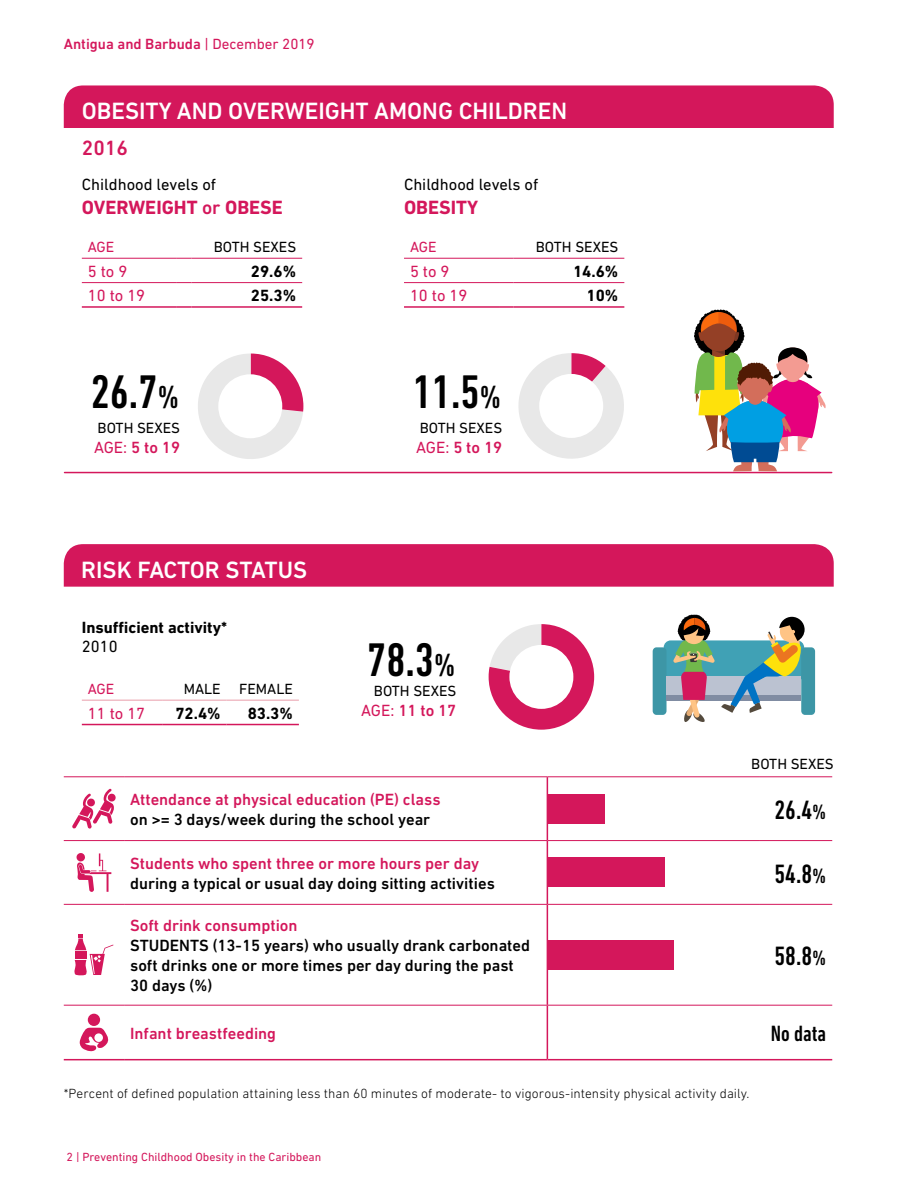
<style>
.page{position:relative;width:918px;height:1188px;background:#fff}
.page>*{position:absolute;margin:0;border:0;box-sizing:border-box;transform-origin:0 0}
.t1{font:500 condensed 48px "DIN Next LT Pro";color:#000}
.t2{font:500 condensed 27px "DIN Next LT Pro";color:#000}
.t3{font:500 24px "DIN Next LT Pro";color:#fff}
.t4{font:500 condensed 22.5px "DIN Next LT Pro";color:#000}
.t5{font:500 21px "DIN Next LT Pro";color:#d4175b}
.t6{font:700 19.5px "DIN Next LT Pro";color:#d4175b}
.t7{font:500 16.5px/19.8px "DIN Next LT Pro";color:#000}
.t8{font:500 16.5px "DIN Next LT Pro";color:#d4175b}
.t9{font:700 16.5px "DIN Next LT Pro";color:#000}
.t10{font:16.5px "DIN Next LT Pro";color:#000}
.t11{font:16.5px "DIN Next LT Pro";color:#d4175b}
.t12{font:15px "DIN Next LT Pro";color:#000}
.t13{font:500 15px "DIN Next LT Pro";color:#d4175b}
.t14{font:15px "DIN Next LT Pro";letter-spacing:-.01em;color:#d4175b}
.t15{font:300 13.5px "DIN Next LT Pro";letter-spacing:.005em;color:#000}
.t16{font:12px "DIN Next LT Pro";color:#d4175b}
.s1{font-weight:400}
.s2{font-weight:500}
.s3{font-size:32.4px}
.s4{font-size:21px}
</style>
<div class="page">
<div style="left:64px;top:544px;width:770px;height:43px;background:#d4175b"></div>
<div style="left:64px;top:85px;width:770px;height:43px;background:#d4175b"></div>
<div style="left:664px;top:640px;width:140px;height:41px;background:#40a1b5;border-radius:7px"></div>
<div style="left:801px;top:647px;width:14px;height:68px;background:#3d96a6;border-radius:4px"></div>
<div style="left:653px;top:647px;width:14px;height:68px;background:#3d96a6;border-radius:4px"></div>
<div style="left:667px;top:677px;width:134px;height:24px;background:#bbc2d1"></div>
<div style="left:667px;top:696px;width:134px;height:5px;background:#808ca2"></div>
<hr style="left:64px;top:776px;width:60px;height:1px;background:#d4175b">
<hr style="left:124px;top:776px;width:423px;height:1px;background:#d4175b">
<hr style="left:547px;top:776px;width:213px;height:1px;background:#d4175b">
<hr style="left:760px;top:776px;width:72px;height:1px;background:#d4175b">
<hr style="left:547px;top:777px;width:1px;height:63px;background:#d4175b">
<hr style="left:547px;top:841px;width:1px;height:63px;background:#d4175b">
<hr style="left:547px;top:905px;width:1px;height:100px;background:#d4175b">
<hr style="left:64px;top:840px;width:60px;height:1px;background:#d4175b">
<hr style="left:124px;top:840px;width:423px;height:1px;background:#d4175b">
<hr style="left:547px;top:840px;width:213px;height:1px;background:#d4175b">
<hr style="left:760px;top:840px;width:72px;height:1px;background:#d4175b">
<hr style="left:64px;top:904px;width:60px;height:1px;background:#d4175b">
<hr style="left:124px;top:904px;width:423px;height:1px;background:#d4175b">
<hr style="left:547px;top:904px;width:213px;height:1px;background:#d4175b">
<hr style="left:760px;top:904px;width:72px;height:1px;background:#d4175b">
<hr style="left:64px;top:1005px;width:60px;height:1px;background:#d4175b">
<hr style="left:124px;top:1005px;width:423px;height:1px;background:#d4175b">
<hr style="left:547px;top:1005px;width:213px;height:1px;background:#d4175b">
<hr style="left:760px;top:1005px;width:72px;height:1px;background:#d4175b">
<hr style="left:547px;top:1006px;width:1px;height:53px;background:#d4175b">
<hr style="left:64px;top:1059px;width:60px;height:1px;background:#d4175b">
<hr style="left:124px;top:1059px;width:423px;height:1px;background:#d4175b">
<hr style="left:547px;top:1059px;width:213px;height:1px;background:#d4175b">
<hr style="left:760px;top:1059px;width:72px;height:1px;background:#d4175b">
<svg style="left:72px;top:789px;width:44px;height:40px"></svg>
<div style="left:548px;top:794px;width:56px;height:30px;background:#d4175b"></div>
<svg style="left:76px;top:853px;width:35px;height:39px"></svg>
<div style="left:548px;top:858px;width:117px;height:29px;background:#d4175b"></div>
<svg style="left:74px;top:934px;width:39px;height:42px"></svg>
<div style="left:75px;top:951px;width:11px;height:8px;background:#d4175b"></div>
<div style="left:548px;top:940px;width:125px;height:30px;background:#d4175b"></div>
<div style="left:88px;top:1014px;width:12px;height:12px;background:#d4175b;border-radius:50%"></div>
<svg style="left:80px;top:1028px;width:29px;height:23px"></svg>
<hr style="left:82px;top:700px;width:81px;height:1px;background:#e99ca9">
<hr style="left:163px;top:700px;width:64px;height:1px;background:#e99ca9">
<hr style="left:227px;top:700px;width:72px;height:1px;background:#e99ca9">
<hr style="left:82px;top:724px;width:81px;height:1px;background:#d4175b">
<hr style="left:163px;top:724px;width:64px;height:1px;background:#d4175b">
<hr style="left:227px;top:724px;width:72px;height:1px;background:#d4175b">
<svg style="left:489px;top:624px;width:105px;height:106px"></svg>
<div style="left:509px;top:645px;width:64px;height:64px;background:#fff;border-radius:50%"></div>
<svg style="left:721px;top:617px;width:84px;height:96px"></svg>
<svg style="left:673px;top:615px;width:42px;height:107px"></svg>
<svg style="left:198px;top:354px;width:105px;height:105px"></svg>
<svg style="left:518px;top:353px;width:106px;height:106px"></svg>
<div style="left:218px;top:374px;width:64px;height:64px;background:#fff;border-radius:50%"></div>
<div style="left:539px;top:374px;width:64px;height:64px;background:#fff;border-radius:50%"></div>
<hr style="left:82px;top:258px;width:95px;height:1px;background:#d4175b">
<hr style="left:192px;top:258px;width:110px;height:1px;background:#d4175b">
<hr style="left:82px;top:282px;width:95px;height:1px;background:#d4175b">
<hr style="left:192px;top:282px;width:110px;height:1px;background:#d4175b">
<hr style="left:82px;top:306px;width:95px;height:2px;background:#d4175b">
<svg style="left:177px;top:257px;width:15px;height:51px"></svg>
<hr style="left:192px;top:306px;width:110px;height:2px;background:#d4175b">
<hr style="left:404px;top:258px;width:95px;height:1px;background:#d4175b">
<hr style="left:514px;top:258px;width:110px;height:1px;background:#d4175b">
<hr style="left:404px;top:282px;width:95px;height:1px;background:#d4175b">
<hr style="left:514px;top:282px;width:110px;height:1px;background:#d4175b">
<hr style="left:404px;top:306px;width:95px;height:2px;background:#d4175b">
<svg style="left:499px;top:257px;width:15px;height:51px"></svg>
<hr style="left:514px;top:306px;width:110px;height:2px;background:#d4175b">
<hr style="left:65px;top:472px;width:767px;height:1px;background:#d4175b">
<hr style="left:65px;top:126px;width:767px;height:2px;background:#d4175b">
<svg style="left:694px;top:310px;width:132px;height:161px"></svg>
<p class="t13" style="left:64px;top:35px;width:252px">Antigua and Barbuda <span class="s1">| December 2019</span></p>
<h3 class="t3" style="left:82px;top:97px;width:487px">OBESITY AND OVERWEIGHT AMONG CHILDREN</h3>
<p class="t5" style="left:82px;top:135px;width:48px">2016</p>
<p class="t10" style="left:82px;top:175px;width:136px">Childhood levels of</p>
<p class="t6" style="left:82px;top:196px;width:75px">OVERWEIGHT</p>
<p class="t6" style="left:202px;top:196px;width:48px"><span class="s2">or</span> OBESE</p>
<p class="t14" style="left:88px;top:238px;width:28px">AGE</p>
<p class="t12" style="left:214px;top:238px;width:74px">both sexes</p>
<p class="t11" style="left:88px;top:261px;width:41px">5 to 9</p>
<p class="t9" style="left:251px;top:261px;width:47px">29.6%</p>
<p class="t11" style="left:88px;top:286px;width:59px">10 to 19</p>
<p class="t9" style="left:251px;top:286px;width:47px">25.3%</p>
<h1 class="t1" style="left:91px;top:365px;width:90px">26.7<span class="s3">%</span></h1>
<p class="t12" style="left:98px;top:419px;width:74px">both sexes</p>
<p class="t8" style="left:94px;top:437px;width:88px"><span class="s1">AGE:</span> 5 to 19</p>
<h3 class="t3" style="left:81px;top:556px;width:71px">Risk factor</h3>
<h3 class="t3" style="left:225px;top:556px;width:15px">status</h3>
<p class="t9" style="left:82px;top:617px;width:147px">INSUFFICIENT ACTIVITY*</p>
<p class="t10" style="left:82px;top:637px;width:37px">2010</p>
<p class="t14" style="left:88px;top:680px;width:28px">AGE</p>
<p class="t12" style="left:184px;top:680px;width:36px">male</p>
<p class="t12" style="left:239px;top:680px;width:53px">FEmale</p>
<p class="t11" style="left:88px;top:703px;width:59px">11 to 17</p>
<p class="t9" style="left:175px;top:703px;width:47px">72.4%</p>
<p class="t9" style="left:248px;top:703px;width:47px">83.3%</p>
<p class="t10" style="left:404px;top:175px;width:136px">Childhood levels of</p>
<p class="t6" style="left:404px;top:196px;width:24px">OBESITY</p>
<p class="t14" style="left:410px;top:238px;width:28px">AGE</p>
<p class="t12" style="left:536px;top:238px;width:74px">both sexes</p>
<p class="t11" style="left:410px;top:261px;width:41px">5 to 9</p>
<p class="t9" style="left:573px;top:261px;width:47px">14.6%</p>
<p class="t11" style="left:410px;top:286px;width:59px">10 to 19</p>
<p class="t9" style="left:587px;top:286px;width:33px">10%</p>
<h1 class="t1" style="left:413px;top:365px;width:90px">11.5<span class="s3">%</span></h1>
<p class="t12" style="left:420px;top:419px;width:74px">both sexes</p>
<p class="t8" style="left:416px;top:437px;width:88px"><span class="s1">AGE:</span> 5 to 19</p>
<h1 class="t1" style="left:367px;top:632px;width:90px">78.3<span class="s3">%</span></h1>
<p class="t12" style="left:374px;top:682px;width:74px">both sexes</p>
<p class="t8" style="left:361px;top:701px;width:97px"><span class="s1">AGE:</span> 11 to 17</p>
<p class="t8" style="left:130px;top:790px;width:312px">Attendance at physical education (PE) class</p>
<p class="t7" style="left:130px;top:809px;width:302px">on &gt;= 3 days/week during the school year</p>
<p class="t8" style="left:130px;top:854px;width:351px">Students who spent three or more hours per day</p>
<p class="t7" style="left:130px;top:873px;width:366px">during a typical or usual day doing sitting activities</p>
<p class="t12" style="left:751px;top:755px;width:74px">both sexes</p>
<h2 class="t2" style="left:775px;top:794px;width:53px">26.4<span class="s4">%</span></h2>
<h2 class="t2" style="left:775px;top:858px;width:53px">54.8<span class="s4">%</span></h2>
<p class="t8" style="left:130px;top:916px;width:169px">Soft drink consumption</p>
<p class="t7" style="left:130px;top:935px;width:402px">STUDENTS (13-15 years) who usually drank carbonated soft drinks one or more times per day during the past<br>30 days (%)</p>
<h2 class="t2" style="left:775px;top:941px;width:53px">58.8<span class="s4">%</span></h2>
<p class="t8" style="left:130px;top:1023px;width:148px">Infant breastfeeding</p>
<h3 class="t4" style="left:771px;top:1021px;width:57px">No data</h3>
<p class="t15" style="left:64px;top:1086px;width:687px">*Percent of defined population attaining less than 60 minutes of moderate- to vigorous-intensity physical activity daily.</p>
<p class="t16" style="left:67px;top:1150px;width:256px">2 | Preventing Childhood Obesity in the Caribbean</p>
</div>
